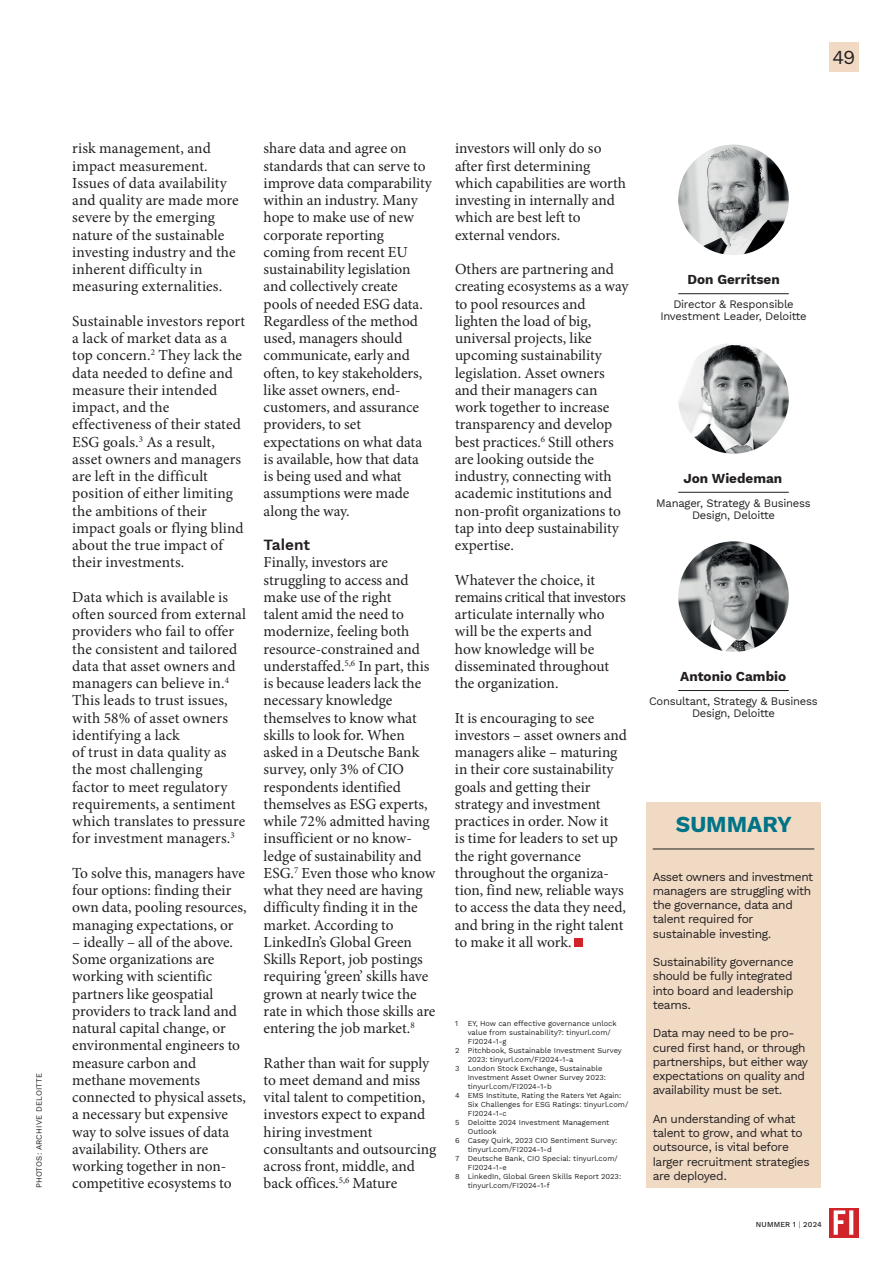
<style>
.page{position:relative;width:893px;height:1263px;background:#fff}
.page>*{position:absolute;margin:0;border:0;box-sizing:border-box;transform-origin:0 0}
.t1{font:700 22.5px "Work Sans";color:#007487}
.t2{font:19.5px "Work Sans";color:#231f20}
.t3{font:15.3px/17.2px "Minion Pro";color:#231f20}
.t4{font:600 15.3px "Work Sans";color:#231f20}
.t5{font:700 13.5px "Work Sans";color:#231f20}
.t6{font:12px/14.2px "Work Sans";letter-spacing:-.03em;color:#231f20}
.t7{font:11.25px/12px "Work Sans";letter-spacing:-.02em;color:#231f20;text-align:center}
.t8{font:7.95px "Work Sans";letter-spacing:.02em;color:#231f20}
.t9{font:7.5px "Work Sans";color:#231f20}
.t10{font:500 7.5px "Work Sans";letter-spacing:.02em;color:#231f20}
.s1{font-weight:400;color:#d1232a}
</style>
<div class="page">
<svg style="left:829px;top:1208px;width:30px;height:29px"></svg>
<svg style="left:834px;top:1210px;width:19px;height:25px"></svg>
<img style="left:678px;top:145px;width:111px;height:110px;border-radius:55px">
<img style="left:678px;top:343px;width:111px;height:111px;border-radius:55px">
<img style="left:678px;top:541px;width:111px;height:111px;border-radius:55px">
<hr style="left:678px;top:293px;width:111px;height:1px;background:#231f20">
<hr style="left:678px;top:492px;width:111px;height:1px;background:#231f20">
<hr style="left:678px;top:690px;width:111px;height:1px;background:#231f20">
<div style="left:575px;top:938px;width:8px;height:9px;background:#d1232a"></div>
<div style="left:646px;top:802px;width:175px;height:386px;background:#f0dac4"></div>
<hr style="left:653px;top:849px;width:161px;height:1px;background:#231f20">
<div style="left:829px;top:43px;width:30px;height:29px;background:#f0dac4"></div>
<p class="t2" style="left:832px;top:43px;width:24px">49</p>
<p class="t8" style="left:33px;top:1188px;width:117px;rotate:-90deg">PHOTOS: ARCHIVE DELOITTE</p>
<p class="t3" style="left:72px;top:140px;width:168px">risk management, and impact measurement.<br>Issues of data availability and quality are made more severe by the emerging nature of the sustainable investing industry and the inherent difficulty in measuring externalities.</p>
<p class="t3" style="left:72px;top:312px;width:175px">Sustainable investors report a lack of market data as a top concern.<sup>2</sup> They lack the data needed to define and measure their intended impact, and the effectiveness of their stated<br>ESG goals.<sup>3</sup> As a result, asset owners and managers are left in the difficult position of either limiting the ambitions of their impact goals or flying blind about the true impact of their investments.</p>
<p class="t3" style="left:72px;top:588px;width:175px">Data which is available is often sourced from external providers who fail to offer the consistent and tailored data that asset owners and managers can believe in.<sup>4<br></sup>This leads to trust issues, with 58% of asset owners identifying a lack<br>of trust in data quality as the most challenging<br>factor to meet regulatory requirements, a sentiment which translates to pressure for investment managers.<sup>3</sup></p>
<p class="t3" style="left:72px;top:864px;width:176px">To solve this, managers have four options: finding their own data, pooling resources, managing expectations, or</p>
<p class="t3" style="left:72px;top:933px;width:175px">– ideally – all of the above.<br>Some organizations are working with scientific partners like geospatial providers to track land and natural capital change, or environmental engineers to measure carbon and methane movements connected to physical assets, a necessary but expensive way to solve issues of data availability. Others are working together in non-</p>
<p class="t3" style="left:72px;top:1175px;width:161px">competitive ecosystems to</p>
<p class="t3" style="left:264px;top:140px;width:170px">share data and agree on standards that can serve to improve data comparability within an industry. Many hope to make use of new corporate reporting coming from recent EU sustainability legislation and collectively create pools of needed ESG data.<br>Regardless of the method used, managers should communicate, early and often, to key stakeholders, like asset owners, end&shy;customers, and assurance providers, to set expectations on what data is available, how that data is being used and what assumptions were made along the way.</p>
<p class="t4" style="left:264px;top:533px;width:48px">Talent</p>
<p class="t3" style="left:264px;top:554px;width:173px">Finally, investors are struggling to access and make use of the right<br>talent amid the need to modernize, feeling both resource-constrained and understaffed.<sup>5,6</sup> In part, this is because leaders lack the necessary knowledge themselves to know what skills to look for. When asked in a Deutsche Bank survey, only 3% of CIO respondents identified themselves as ESG experts, while 72% admitted having insufficient or no know&shy;ledge of sustainability and<br>ESG.<sup>7</sup> Even those who know what they need are having difficulty finding it in the market. According to<br>LinkedIn’s Global Green<br>Skills Report, job postings requiring ‘green’ skills have grown at nearly twice the rate in which those skills are entering the job market.<sup>8</sup></p>
<p class="t3" style="left:264px;top:1054px;width:174px">Rather than wait for supply to meet demand and miss vital talent to competition, investors expect to expand hiring investment consultants and outsourcing across front, middle, and back offices.<sup>5,6</sup> Mature</p>
<p class="t3" style="left:455px;top:140px;width:173px">investors will only do so after first determining which capabilities are worth investing in internally and which are best left to external vendors.</p>
<p class="t3" style="left:455px;top:261px;width:175px">Others are partnering and creating ecosystems as a way to pool resources and lighten the load of big, universal projects, like upcoming sustainability legislation. Asset owners and their managers can work together to increase transparency and develop best practices.<sup>6</sup> Still others are looking outside the industry, connecting with academic institutions and non-profit organizations to tap into deep sustainability expertise.</p>
<p class="t3" style="left:455px;top:571px;width:172px">Whatever the choice, it remains critical that investors articulate internally who will be the experts and<br>how knowledge will be disseminated throughout the organization.</p>
<p class="t3" style="left:455px;top:709px;width:173px">It is encouraging to see investors – asset owners and managers alike – maturing in their core sustainability goals and getting their strategy and investment practices in order. Now it<br>is time for leaders to set up the right governance throughout the organiza&shy;tion, find new, reliable ways to access the data they need, and bring in the right talent to make it all work.</p>
<p class="t9" style="left:455px;top:1018px;width:4px">1</p>
<p class="t9" style="left:468px;top:1018px;width:150px">EY, How can effective governance unlock</p>
<p class="t9" style="left:468px;top:1027px;width:145px">value from sustainability?: tinyurl.com/</p>
<p class="t9" style="left:468px;top:1036px;width:40px">FI2024-1-g</p>
<p class="t9" style="left:455px;top:1045px;width:168px">2 Pitchbook, Sustainable Investment Survey</p>
<p class="t9" style="left:468px;top:1054px;width:107px">2023: tinyurl.com/FI2024-1-a</p>
<p class="t9" style="left:455px;top:1063px;width:149px">3 London Stock Exchange, Sustainable</p>
<p class="t9" style="left:468px;top:1072px;width:140px">Investment Asset Owner Survey 2023:</p>
<p class="t9" style="left:468px;top:1081px;width:86px">tinyurl.com/FI2024-1-b</p>
<p class="t9" style="left:455px;top:1090px;width:168px">4 EMS Institute, Rating the Raters Yet Again:</p>
<p class="t9" style="left:468px;top:1099px;width:162px">Six Challenges for ESG Ratings: tinyurl.com/</p>
<p class="t9" style="left:468px;top:1108px;width:41px">FI2024-1-c</p>
<p class="t9" style="left:455px;top:1117px;width:156px">5 Deloitte 2024 Investment Management</p>
<p class="t9" style="left:468px;top:1126px;width:30px">Outlook</p>
<p class="t9" style="left:455px;top:1135px;width:164px">6 Casey Quirk, 2023 CIO Sentiment Survey:</p>
<p class="t9" style="left:468px;top:1144px;width:86px">tinyurl.com/FI2024-1-d</p>
<p class="t9" style="left:455px;top:1153px;width:164px">7 Deutsche Bank, CIO Special: tinyurl.com/</p>
<p class="t9" style="left:468px;top:1162px;width:41px">FI2024-1-e</p>
<p class="t9" style="left:455px;top:1171px;width:168px">8 LinkedIn, Global Green Skills Report 2023:</p>
<p class="t9" style="left:468px;top:1180px;width:84px">tinyurl.com/FI2024-1-f</p>
<p class="t5" style="left:687px;top:269px;width:94px">Don Gerritsen</p>
<p class="t7" style="left:660px;top:298px;width:148px">Director &amp; Responsible<br>Investment Leader, Deloitte</p>
<p class="t5" style="left:683px;top:468px;width:100px">Jon Wiedeman</p>
<p class="t7" style="left:656px;top:496px;width:156px">Manager, Strategy &amp; Business<br>Design, Deloitte</p>
<p class="t5" style="left:680px;top:666px;width:107px">Antonio Cambio</p>
<p class="t7" style="left:649px;top:695px;width:170px">Consultant, Strategy &amp; Business<br>Design, Deloitte</p>
<h1 class="t1" style="left:676px;top:807px;width:118px">SUMMARY</h1>
<p class="t6" style="left:653px;top:869px;width:162px">Asset owners and investment managers are struggling with the governance, data and talent required for sustainable investing.</p>
<p class="t6" style="left:653px;top:954px;width:142px;text-align:justify">Sustainability governance should be fully integrated into board and leadership teams.</p>
<p class="t6" style="left:653px;top:1026px;width:157px">Data may need to be pro&shy;cured first hand, or through partnerships, but either way expectations on quality and availability must be set.</p>
<p class="t6" style="left:653px;top:1111px;width:159px">An understanding of what talent to grow, and what to outsource, is vital before larger recruitment strategies are deployed.</p>
<p class="t10" style="left:756px;top:1219px;width:67px">NUMMER 1 <span class="s1">|</span> 2024</p>
</div>
